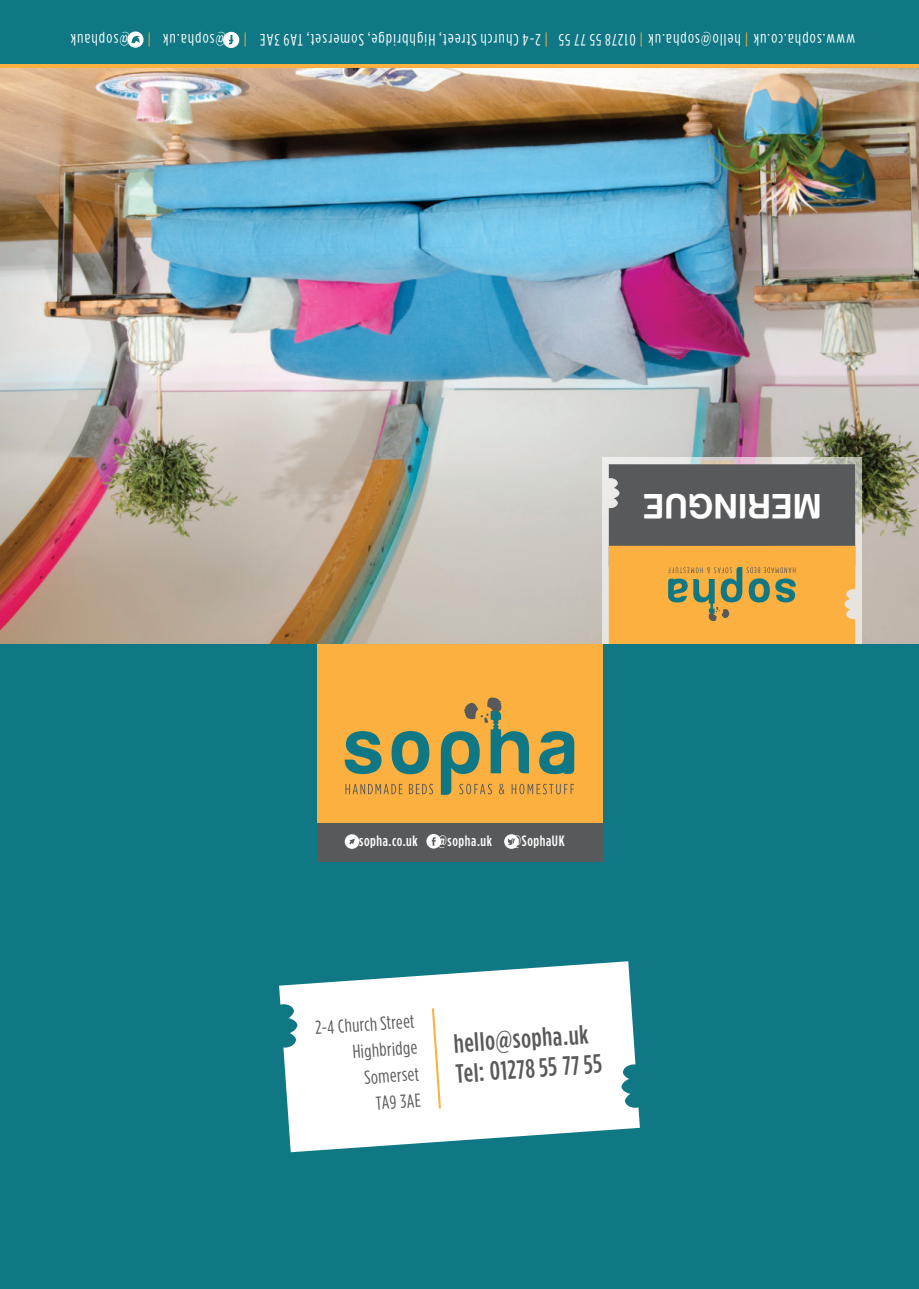
<style>
.page{position:relative;width:919px;height:1289px;background:#fff}
.page>*{position:absolute;margin:0;border:0;box-sizing:border-box;transform-origin:0 0}
.t1{font:700 36px "Harabara Mais Bold Harabara Mais";letter-spacing:.045em;color:#fff}
.t2{font:500 26.4px/30.3px "Gotham Condensed";color:#58595b}
.t3{font:18.9px/26.4px "Gotham Condensed";color:#58595b;text-align:right}
.t4{font:16.5px "Gotham Condensed";letter-spacing:.07em;color:#fff}
.t5{font:16.5px "Gotham Condensed";color:#fbb03f}
.t6{font:500 15px "Gotham Condensed";letter-spacing:.04em;color:#fff}
.s1{color:#fbb03f}
</style>
<div class="page">
<svg style="left:0;top:64px;width:918px;height:5px;background:#f6b759"></svg>
<img style="left:0;top:69px;width:918px;height:575px">
<div style="left:0;top:0;width:918px;height:64px;background:#0f7884"></div>
<img style="left:603px;top:457px;width:258px;height:187px">
<svg style="left:127px;top:31px;width:17px;height:17px"></svg>
<svg style="left:223px;top:32px;width:16px;height:16px"></svg>
<svg style="left:608px;top:464px;width:247px;height:180px;background:#a78750"></svg>
<div style="left:0;top:644px;width:918px;height:644px;background:#0f7884"></div>
<svg style="left:279px;top:961px;width:361px;height:191px;fill:#fff"></svg>
<svg style="left:431px;top:1006px;width:11px;height:104px"></svg>
<div style="left:316px;top:644px;width:286px;height:185px;background:#fbb03f"></div>
<svg style="left:344px;top:731px;width:37px;height:43px"></svg>
<svg style="left:391px;top:731px;width:38px;height:43px"></svg>
<svg style="left:345px;top:784px;width:57px;height:10px"></svg>
<svg style="left:409px;top:783px;width:24px;height:11px"></svg>
<svg style="left:441px;top:697px;width:133px;height:97px"></svg>
<div style="left:316px;top:823px;width:286px;height:38px;background:#58595b"></div>
<svg style="left:504px;top:834px;width:14px;height:14px"></svg>
<svg style="left:426px;top:834px;width:15px;height:14px"></svg>
<svg style="left:344px;top:834px;width:15px;height:14px"></svg>
<p class="t4" style="left:130px;top:47px;width:61px;rotate:-180deg">@sophauk</p>
<p class="t5" style="left:151px;top:47px;width:5px;rotate:-180deg">|</p>
<p class="t4" style="left:226px;top:47px;width:65px;rotate:-180deg">@sopha.uk</p>
<p class="t5" style="left:247px;top:47px;width:5px;rotate:-180deg">|</p>
<p class="t4" style="left:548px;top:47px;width:289px;rotate:-180deg">2<span class="s1">|</span> -4 Church S eet r t, Highbridg ,e Some esr t, TA9 3AE</p>
<p class="t4" style="left:855px;top:47px;width:298px;rotate:-180deg">www.sopha.co.uk <span class="s1">|</span> hello@sopha. u k <span class="s1">|</span> 0 1 2 7 8 557755</p>
<h1 class="t1" style="left:820px;top:524px;width:179px;rotate:-180deg">MER NI GUE</h1>
<p class="t6" style="left:359px;top:834px;width:60px">sopha.co.uk</p>
<p class="t6" style="left:437px;top:834px;width:56px">@sopha.uk</p>
<p class="t6" style="left:511px;top:834px;width:54px">@SophaUK</p>
<p class="t3" style="left:314px;top:1015px;width:102px;rotate:-4deg">2-4 ChurchStreet<br>Highbridge<br>Somerset<br>TA9 3AE</p>
<h2 class="t2" style="left:453px;top:1029px;width:148px;rotate:-4deg">hello@sopha.uk<br>Tel: 0127855 7755</h2>
</div>
